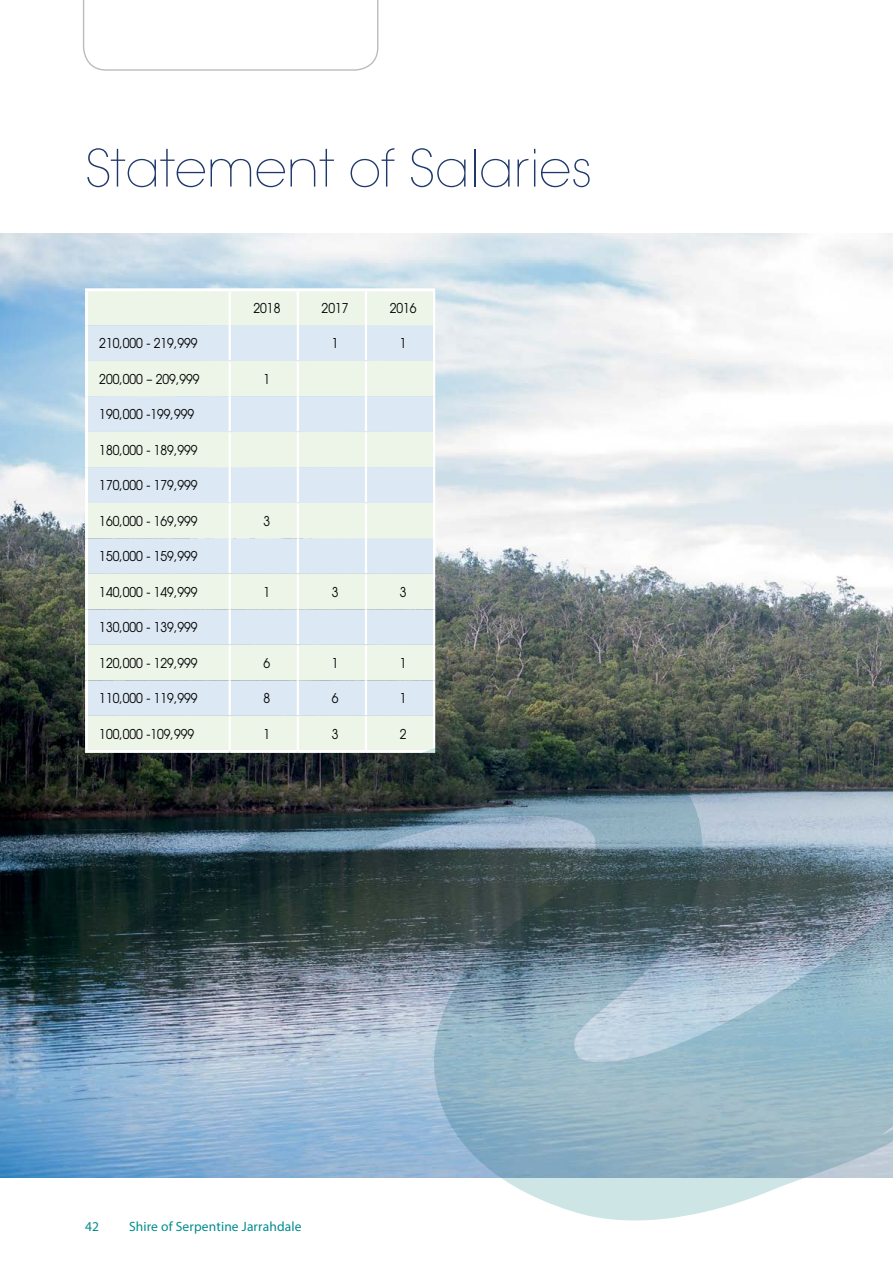
<style>
.page{position:relative;width:893px;height:1263px;background:#fff}
.page>*{position:absolute;margin:0;border:0;box-sizing:border-box;transform-origin:0 0}
.Head1{font:200 51px "ITC Avant Garde Pro";color:#1f396a}
.normal_table{font:13.5px "ITC Avant Garde Pro";color:#000;scale:.9 1}
.t1{font:13.5px "Myriad Pro";letter-spacing:.01em;color:#008c8e}
</style>
<div class="page">
<svg style="left:83px;top:0;width:295px;height:71px"></svg>
<img style="left:0;top:234px;width:893px;height:490px">
<div style="left:88px;top:291px;width:345px;height:433px;background:#ecf5e8"></div>
<svg style="left:88px;top:325px;width:345px;height:391px;background:#e2eded"></svg>
<hr style="left:85px;top:288px;width:145px;height:3px;background:#fff">
<hr style="left:85px;top:291px;width:3px;height:34px;background:#fff">
<hr style="left:230px;top:288px;width:68px;height:3px;background:#fff">
<hr style="left:298px;top:288px;width:68px;height:3px;background:#fff">
<hr style="left:366px;top:288px;width:69px;height:3px;background:#fff">
<hr style="left:85px;top:325px;width:3px;height:36px;background:#fff">
<hr style="left:85px;top:361px;width:3px;height:35px;background:#fff">
<hr style="left:85px;top:396px;width:3px;height:36px;background:#fff">
<hr style="left:85px;top:432px;width:3px;height:35px;background:#fff">
<hr style="left:85px;top:467px;width:3px;height:36px;background:#fff">
<hr style="left:85px;top:503px;width:3px;height:35px;background:#fff">
<hr style="left:85px;top:538px;width:3px;height:36px;background:#fff">
<hr style="left:85px;top:574px;width:3px;height:35px;background:#fff">
<hr style="left:85px;top:609px;width:3px;height:36px;background:#fff">
<hr style="left:85px;top:645px;width:3px;height:35px;background:#fff">
<hr style="left:85px;top:680px;width:3px;height:36px;background:#fff">
<hr style="left:85px;top:716px;width:3px;height:34px;background:#fff">
<hr style="left:229px;top:291px;width:2px;height:34px;background:#fff">
<hr style="left:297px;top:291px;width:2px;height:34px;background:#fff">
<hr style="left:365px;top:291px;width:2px;height:34px;background:#fff">
<hr style="left:229px;top:325px;width:2px;height:35px;background:#fff">
<hr style="left:297px;top:325px;width:2px;height:35px;background:#fff">
<hr style="left:365px;top:325px;width:2px;height:35px;background:#fff">
<hr style="left:229px;top:362px;width:2px;height:34px;background:#fff">
<hr style="left:297px;top:362px;width:2px;height:34px;background:#fff">
<hr style="left:365px;top:362px;width:2px;height:34px;background:#fff">
<hr style="left:229px;top:396px;width:2px;height:35px;background:#fff">
<hr style="left:297px;top:396px;width:2px;height:35px;background:#fff">
<hr style="left:365px;top:396px;width:2px;height:35px;background:#fff">
<hr style="left:229px;top:433px;width:2px;height:34px;background:#fff">
<hr style="left:297px;top:433px;width:2px;height:34px;background:#fff">
<hr style="left:365px;top:433px;width:2px;height:34px;background:#fff">
<hr style="left:229px;top:467px;width:2px;height:35px;background:#fff">
<hr style="left:297px;top:467px;width:2px;height:35px;background:#fff">
<hr style="left:365px;top:467px;width:2px;height:35px;background:#fff">
<hr style="left:229px;top:504px;width:2px;height:34px;background:#fff">
<hr style="left:297px;top:504px;width:2px;height:34px;background:#fff">
<hr style="left:365px;top:504px;width:2px;height:34px;background:#fff">
<hr style="left:229px;top:538px;width:2px;height:35px;background:#fff">
<hr style="left:297px;top:538px;width:2px;height:35px;background:#fff">
<hr style="left:365px;top:538px;width:2px;height:35px;background:#fff">
<hr style="left:229px;top:575px;width:2px;height:34px;background:#fff">
<hr style="left:297px;top:575px;width:2px;height:34px;background:#fff">
<hr style="left:365px;top:575px;width:2px;height:34px;background:#fff">
<hr style="left:229px;top:609px;width:2px;height:35px;background:#fff">
<hr style="left:297px;top:609px;width:2px;height:35px;background:#fff">
<hr style="left:365px;top:609px;width:2px;height:35px;background:#fff">
<hr style="left:229px;top:646px;width:2px;height:34px;background:#fff">
<hr style="left:297px;top:646px;width:2px;height:34px;background:#fff">
<hr style="left:365px;top:646px;width:2px;height:34px;background:#fff">
<hr style="left:229px;top:680px;width:2px;height:35px;background:#fff">
<hr style="left:297px;top:680px;width:2px;height:35px;background:#fff">
<hr style="left:365px;top:680px;width:2px;height:35px;background:#fff">
<hr style="left:229px;top:717px;width:2px;height:33px;background:#fff">
<hr style="left:297px;top:717px;width:2px;height:33px;background:#fff">
<hr style="left:365px;top:717px;width:2px;height:33px;background:#fff">
<hr style="left:433px;top:291px;width:2px;height:34px;background:#fff">
<hr style="left:433px;top:325px;width:2px;height:36px;background:#fff">
<hr style="left:433px;top:361px;width:2px;height:35px;background:#fff">
<hr style="left:433px;top:396px;width:2px;height:36px;background:#fff">
<hr style="left:433px;top:432px;width:2px;height:35px;background:#fff">
<hr style="left:433px;top:467px;width:2px;height:36px;background:#fff">
<hr style="left:433px;top:503px;width:2px;height:35px;background:#fff">
<hr style="left:433px;top:538px;width:2px;height:36px;background:#fff">
<hr style="left:433px;top:574px;width:2px;height:35px;background:#fff">
<hr style="left:433px;top:609px;width:2px;height:36px;background:#fff">
<hr style="left:433px;top:645px;width:2px;height:35px;background:#fff">
<hr style="left:433px;top:680px;width:2px;height:36px;background:#fff">
<hr style="left:433px;top:716px;width:2px;height:34px;background:#fff">
<img style="left:0;top:724px;width:893px;height:497px">
<p class="Head1" style="left:85px;top:136px;width:509px">Statement of Salaries</p>
<p class="normal_table" style="left:253px;top:299px;width:31px">2018</p>
<p class="normal_table" style="left:322px;top:299px;width:31px">2017</p>
<p class="normal_table" style="left:390px;top:299px;width:31px">2016</p>
<p class="normal_table" style="left:99px;top:335px;width:111px">210,000 - 219,999</p>
<p class="normal_table" style="left:332px;top:335px;width:9px">1</p>
<p class="normal_table" style="left:400px;top:335px;width:9px">1</p>
<p class="normal_table" style="left:99px;top:370px;width:113px">200,000 – 209,999</p>
<p class="normal_table" style="left:264px;top:370px;width:9px">1</p>
<p class="normal_table" style="left:99px;top:406px;width:107px">190,000 -199,999</p>
<p class="normal_table" style="left:99px;top:441px;width:111px">180,000 - 189,999</p>
<p class="normal_table" style="left:99px;top:477px;width:111px">170,000 - 179,999</p>
<p class="normal_table" style="left:99px;top:512px;width:111px">160,000 - 169,999</p>
<p class="normal_table" style="left:264px;top:512px;width:9px">3</p>
<p class="normal_table" style="left:99px;top:548px;width:111px">150,000 - 159,999</p>
<p class="normal_table" style="left:99px;top:583px;width:111px">140,000 - 149,999</p>
<p class="normal_table" style="left:264px;top:583px;width:9px">1</p>
<p class="normal_table" style="left:332px;top:583px;width:9px">3</p>
<p class="normal_table" style="left:400px;top:583px;width:9px">3</p>
<p class="normal_table" style="left:99px;top:619px;width:111px">130,000 - 139,999</p>
<p class="normal_table" style="left:99px;top:654px;width:111px">120,000 - 129,999</p>
<p class="normal_table" style="left:264px;top:654px;width:9px">6</p>
<p class="normal_table" style="left:332px;top:654px;width:9px">1</p>
<p class="normal_table" style="left:400px;top:654px;width:9px">1</p>
<p class="normal_table" style="left:99px;top:690px;width:111px">110,000 - 119,999</p>
<p class="normal_table" style="left:264px;top:690px;width:9px">8</p>
<p class="normal_table" style="left:332px;top:690px;width:9px">6</p>
<p class="normal_table" style="left:400px;top:690px;width:9px">1</p>
<p class="normal_table" style="left:99px;top:725px;width:107px">100,000 -109,999</p>
<p class="normal_table" style="left:264px;top:725px;width:9px">1</p>
<p class="normal_table" style="left:332px;top:725px;width:9px">3</p>
<p class="normal_table" style="left:400px;top:725px;width:9px">2</p>
<p class="t1" style="left:85px;top:1218px;width:15px">42</p>
<p class="t1" style="left:129px;top:1218px;width:174px">Shire of Serpentine Jarrahdale</p>
</div>
